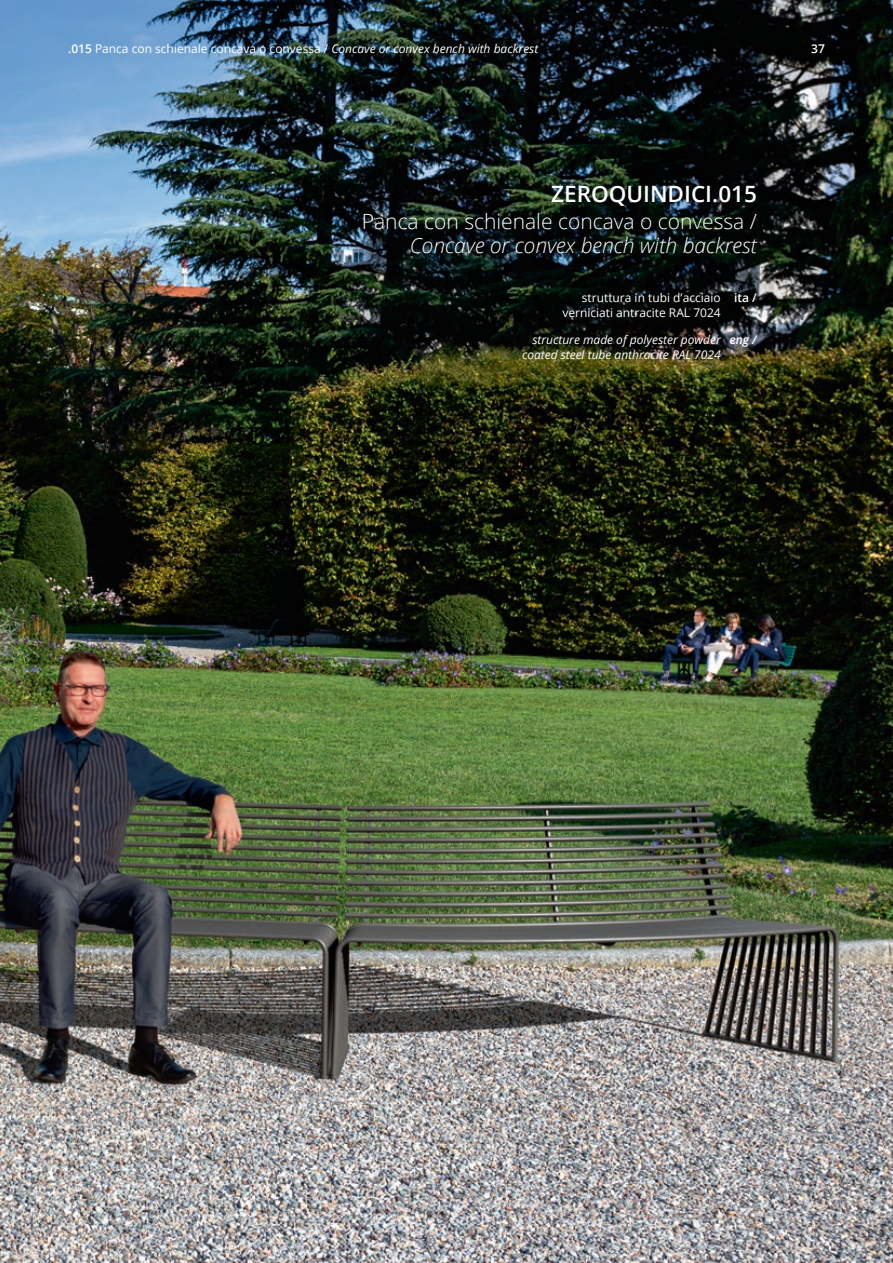
<style>
.page{position:relative;width:893px;height:1263px;background:#fff}
.page>*{position:absolute;margin:0;border:0;box-sizing:border-box;transform-origin:0 0}
.t1{font:600 22.5px "Open Sans";color:#fff}
.t2{font:300 21px "Open Sans";color:#fff}
.t3{font:italic 300 21px "Open Sans";color:#fff}
.t4{font:12px/15px "Open Sans";color:#fff}
.t5{font:italic 12px/15px "Open Sans";color:#fff}
.t6{font:600 12px "Open Sans";color:#fff}
.s1{font-weight:600}
.s2{font-style:italic}
</style>
<div class="page">
<img style="left:0;top:0;width:893px;height:1263px">
<p class="t4" style="left:68px;top:41px;width:472px"><span class="s1">.015</span> Panca con schienale concava o convessa / <span class="s2">Concave or convex bench with backrest</span></p>
<h1 class="t1" style="left:551px;top:179px;width:207px">ZEROQUINDICI.015</h1>
<h2 class="t2" style="left:362px;top:207px;width:397px">Panca con schienale concava o convessa /</h2>
<h2 class="t3" style="left:410px;top:231px;width:348px">Concave or convex bench with backrest</h2>
<p class="t4" style="left:562px;top:290px;width:196px;text-indent:19px">struttura in tubi d’acciaio <span class="s1">ita / </span>verniciati antracite RAL 7024</p>
<p class="t5" style="left:522px;top:331px;width:236px;text-indent:10px">structure made of polyester powder <span class="s1">eng / </span>coated steel tube anthracite RAL 7024</p>
<p class="t6" style="left:811px;top:41px;width:15px">37</p>
</div>
